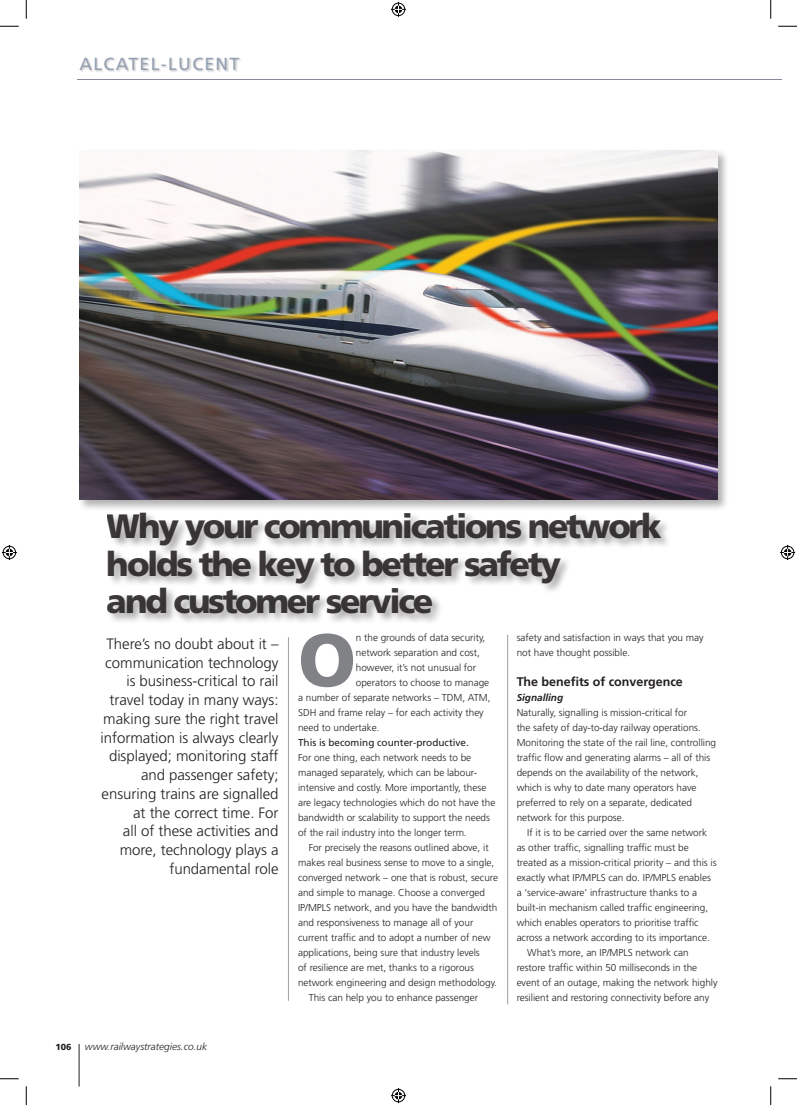
<style>
.page{position:relative;width:797px;height:1105px;background:#fff}
.page>*{position:absolute;margin:0;border:0;box-sizing:border-box;transform-origin:0 0}
.Body{font:900 74.5px "Frutiger";color:#808285}
.t1{font:900 33.75px/37.5px "Frutiger";letter-spacing:-.07em;color:#231f20}
.t2{font:17.5px "Frutiger";letter-spacing:.08em;color:#94a0b3}
.Intro{font:300 15px/18.8px "Frutiger";letter-spacing:-.005em;color:#231f20;text-align:right}
.Body-2{font:700 12.5px "Frutiger";color:#231f20}
.Body-3{font:300 10px/15px "Frutiger";color:#231f20}
.Body-4{font:10px "Frutiger";color:#231f20}
.t3{font:italic 300 10px "Frutiger";color:#231f20}
.Body-5{font:italic 700 10px "Frutiger";color:#231f20}
.t4{font:900 8.75px "Frutiger";color:#231f20}
</style>
<div class="page">
<div style="left:78px;top:148px;width:657px;height:369px;background:#231f20;opacity:.35"></div>
<img style="left:79px;top:150px;width:638px;height:350px">
<hr style="left:77px;top:79px;width:704px;height:1px;background:#000424">
<hr style="left:79px;top:1044px;width:1px;height:42px;background:#231f20">
<hr style="left:507px;top:635px;width:1px;height:369px;background:#9d9fa2">
<hr style="left:288px;top:637px;width:1px;height:364px;background:#9d9fa2">
<div style="left:105px;top:511px;width:612px;height:135px;background:#231f20;opacity:.4"></div>
<svg style="left:0;top:25px;width:19px;height:2px"></svg>
<svg style="left:778px;top:25px;width:19px;height:2px"></svg>
<svg style="left:0;top:1078px;width:19px;height:1px"></svg>
<svg style="left:778px;top:1078px;width:19px;height:1px"></svg>
<svg style="left:25px;top:0;width:2px;height:19px"></svg>
<svg style="left:25px;top:1086px;width:2px;height:19px"></svg>
<svg style="left:770px;top:0;width:1px;height:19px"></svg>
<svg style="left:770px;top:1086px;width:1px;height:19px"></svg>
<svg style="left:391px;top:2px;width:15px;height:15px"></svg>
<svg style="left:391px;top:1088px;width:15px;height:15px"></svg>
<svg style="left:2px;top:545px;width:15px;height:15px"></svg>
<svg style="left:780px;top:545px;width:15px;height:15px"></svg>
<p class="t2" style="left:79px;top:54px;width:161px">ALCATEL-LUCENT</p>
<h2 class="t1" style="left:107px;top:507px;width:556px">Why your communications network holds the key to better safety<br>and customer service</h2>
<p class="Intro" style="left:101px;top:634px;width:179px">There’s no doubt about it – communication technology is business-critical to rail travel today in many ways: making sure the right travel information is always clearly displayed; monitoring staff and passenger safety; ensuring trains are signalled at the correct time. For<br>all of these activities and more, technology plays a fundamental role</p>
<p class="Body" style="left:298px;top:615px;width:59px">O</p>
<p class="Body-3" style="left:356px;top:630px;width:131px">n the grounds of data security,</p>
<p class="Body-3" style="left:516px;top:630px;width:188px">safety and satisfaction in ways that you may not have thought possible.</p>
<p class="Body-2" style="left:516px;top:675px;width:168px">The benefits of convergence</p>
<p class="Body-5" style="left:516px;top:692px;width:48px">Signalling</p>
<p class="Body-3" style="left:516px;top:705px;width:201px">Naturally, signalling is mission-critical for<br>the safety of day-to-day railway operations.<br>Monitoring the state of the rail line, controlling traffic flow and generating alarms – all of this depends on the availability of the network, which is why to date many operators have preferred to rely on a separate, dedicated network for this purpose.</p>
<p class="Body-3" style="left:516px;top:825px;width:201px;text-indent:11px">If it is to be carried over the same network as other traffic, signalling traffic must be treated as a mission-critical priority – and this is exactly what IP/MPLS can do. IP/MPLS enables a ‘service-aware’ infrastructure thanks to a built-in mechanism called traffic engineering, which enables operators to prioritise traffic across a network according to its importance.</p>
<p class="Body-3" style="left:516px;top:945px;width:202px;text-indent:11px">What’s more, an IP/MPLS network can restore traffic within 50 milliseconds in the event of an outage, making the network highly resilient and restoring connectivity before any</p>
<p class="Body-3" style="left:356px;top:645px;width:125px">network separation and cost,</p>
<p class="Body-3" style="left:356px;top:660px;width:122px">however, it’s not unusual for</p>
<p class="Body-3" style="left:356px;top:675px;width:135px">operators to choose to manage</p>
<p class="Body-3" style="left:298px;top:690px;width:194px">a number of separate networks – TDM, ATM,</p>
<p class="Body-3" style="left:298px;top:705px;width:187px">SDH and frame relay – for each activity they</p>
<p class="Body-3" style="left:298px;top:720px;width:83px">need to undertake.</p>
<p class="Body-4" style="left:298px;top:737px;width:172px">This is becoming counter-productive.</p>
<p class="Body-3" style="left:298px;top:750px;width:199px">For one thing, each network needs to be managed separately, which can be labour&shy;intensive and costly. More importantly, these are legacy technologies which do not have the bandwidth or scalability to support the needs of the rail industry into the longer term.</p>
<p class="Body-3" style="left:298px;top:840px;width:201px;text-indent:11px">For precisely the reasons outlined above, it makes real business sense to move to a single, converged network – one that is robust, secure and simple to manage. Choose a converged IP/MPLS network, and you have the bandwidth and responsiveness to manage all of your current traffic and to adopt a number of new applications, being sure that industry levels<br>of resilience are met, thanks to a rigorous network engineering and design methodology.</p>
<p class="Body-3" style="left:309px;top:990px;width:171px">This can help you to enhance passenger</p>
<p class="t4" style="left:55px;top:1042px;width:18px">106</p>
<p class="t3" style="left:85px;top:1041px;width:124px">www.railwaystrategies.co.uk</p>
</div>
